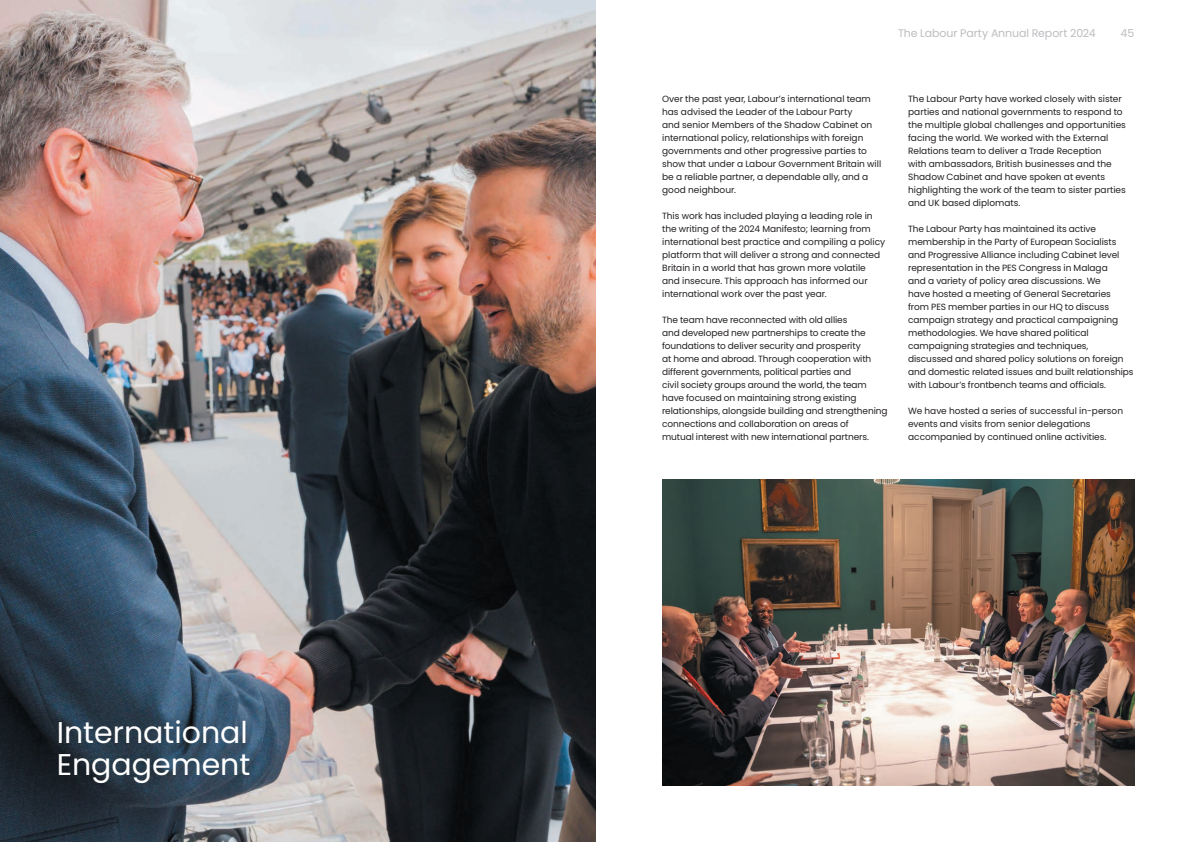
<style>
.page{position:relative;width:1191px;height:842px;background:#fff}
.page>*{position:absolute;margin:0;border:0;box-sizing:border-box;transform-origin:0 0}
.t1{font:30px/32px "Poppins";color:#fff}
.t2{font:11px "Poppins";letter-spacing:-.01em;color:#bcbdc0}
.Body_Text{font:9px/13px "Poppins";letter-spacing:-.005em;color:#231f20}
</style>
<div class="page">
<img style="left:0;top:0;width:595px;height:842px">
<img style="left:662px;top:479px;width:472px;height:306px">
<p class="t1" style="left:57px;top:717px;width:195px">International<br>Engagement</p>
<p class="t2" style="left:898px;top:27px;width:199px">The Labour Party Annual Report 2024</p>
<p class="t2" style="left:1120px;top:27px;width:15px">45</p>
<p class="Body_Text" style="left:662px;top:92px;width:221px">Over the past year, Labour’s international team has advised the Leader of the Labour Party<br>and senior Members of the Shadow Cabinet on international policy, relationships with foreign governments and other progressive parties to show that under a Labour Government Britain will be a reliable partner, a dependable ally, and a good neighbour.</p>
<p class="Body_Text" style="left:662px;top:209px;width:224px">This work has included playing a leading role in the writing of the 2024 Manifesto; learning from international best practice and compiling a policy platform that will deliver a strong and connected Britain in a world that has grown more volatile and insecure. This approach has informed our international work over the past year.</p>
<p class="Body_Text" style="left:662px;top:313px;width:227px">The team have reconnected with old allies<br>and developed new partnerships to create the foundations to deliver security and prosperity<br>at home and abroad. Through cooperation with different governments, political parties and<br>civil society groups around the world, the team have focused on maintaining strong existing relationships, alongside building and strengthening connections and collaboration on areas of<br>mutual interest with new international partners.</p>
<p class="Body_Text" style="left:908px;top:92px;width:219px">The Labour Party have worked closely with sister parties and national governments to respond to the multiple global challenges and opportunities facing the world. We worked with the External Relations team to deliver a Trade Reception<br>with ambassadors, British businesses and the Shadow Cabinet and have spoken at events highlighting the work of the team to sister parties and UK based diplomats.</p>
<p class="Body_Text" style="left:908px;top:222px;width:227px">The Labour Party has maintained its active membership in the Party of European Socialists and Progressive Alliance including Cabinet level representation in the PES Congress in Malaga<br>and a variety of policy area discussions. We<br>have hosted a meeting of General Secretaries from PES member parties in our HQ to discuss campaign strategy and practical campaigning methodologies. We have shared political campaigning strategies and techniques, discussed and shared policy solutions on foreign and domestic related issues and built relationships with Labour’s frontbench teams and officials.</p>
<p class="Body_Text" style="left:908px;top:404px;width:216px">We have hosted a series of successful in-person events and visits from senior delegations accompanied by continued online activities.</p>
</div>
